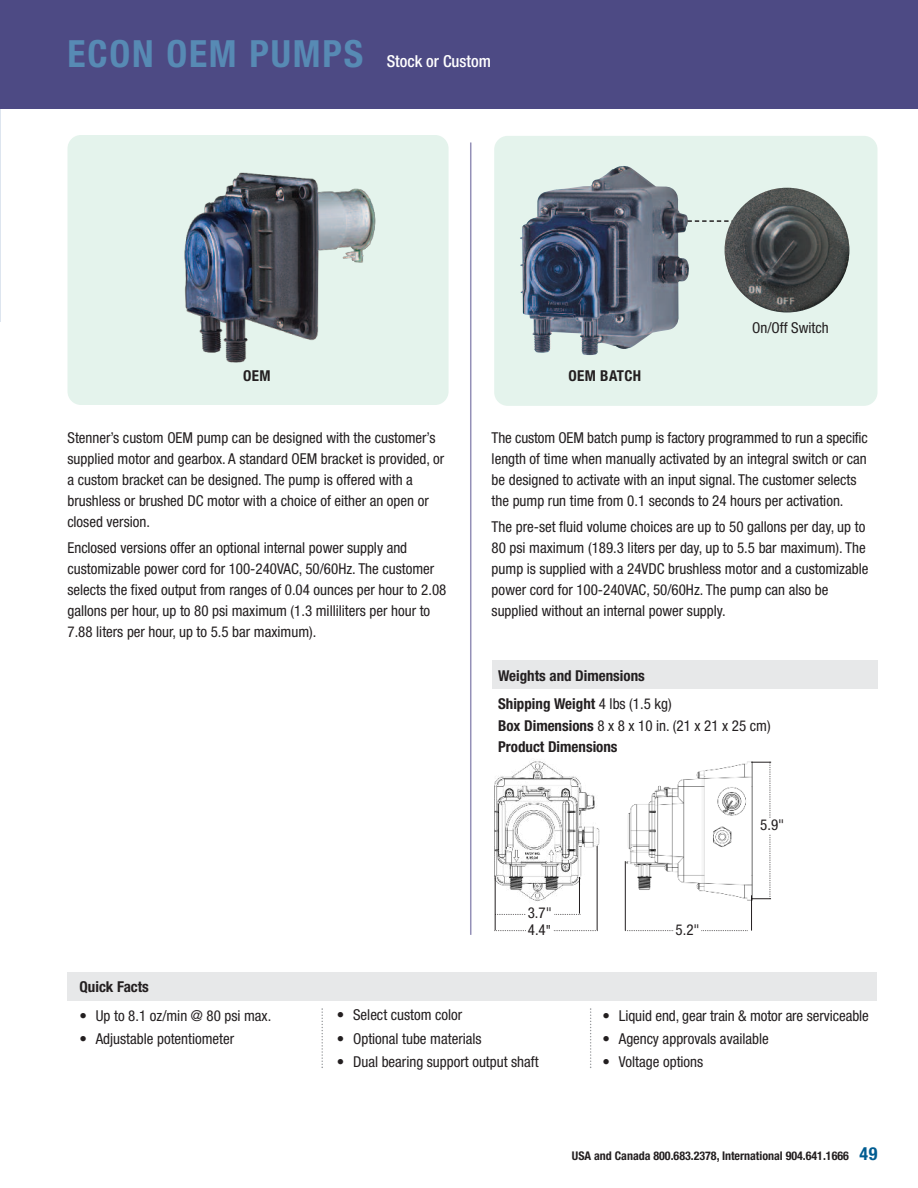
<style>
.page{position:relative;width:918px;height:1188px;background:#fff}
.page>*{position:absolute;margin:0;border:0;box-sizing:border-box;transform-origin:0 0}
.t1{font:700 condensed 37.5px "Helvetica Neue";letter-spacing:.05em;color:#578ab4}
.t2{font:500 condensed 16.5px "Helvetica Neue";color:#fff}
.t3{font:condensed 15px/21px "Helvetica Neue";color:#231f20}
.t4{font:700 condensed 15px/28.8px "Helvetica Neue";color:#231f20}
.t5{font:700 condensed 15px "Helvetica Neue";letter-spacing:.025em;color:#231f20}
.t6{font:700 condensed 12px "Helvetica Neue";color:#231f20}
.s1{font-weight:400}
.s2{font-family:"Franklin Gothic"}
.s3{font-size:18px;color:#005c91}
</style>
<div class="page">
<hr style="left:0;top:621px;width:1px;height:209px;background:#dde5ef">
<hr style="left:0;top:0;width:1px;height:321px;background:#dde5ef">
<div style="left:0;top:0;width:918px;height:108px;background:#4d4a84"></div>
<div style="left:68px;top:135px;width:381px;height:270px;background:#e4f3ec;border-radius:14px"></div>
<hr style="left:470px;top:142px;width:1px;height:793px;background:#9490b7">
<img style="left:184px;top:172px;width:192px;height:191px">
<div style="left:494px;top:136px;width:383px;height:270px;background:#e4f3ec;border-radius:14px"></div>
<img style="left:520px;top:166px;width:169px;height:189px">
<svg style="left:687px;top:220px;width:45px;height:2px"></svg>
<svg style="left:321px;top:1008px;width:2px;height:60px"></svg>
<svg style="left:590px;top:1008px;width:1px;height:60px"></svg>
<svg style="left:494px;top:930px;width:104px;height:1px"></svg>
<hr style="left:597px;top:846px;width:1px;height:84px;background:#231f20">
<svg style="left:627px;top:930px;width:121px;height:1px"></svg>
<div style="left:675px;top:923px;width:26px;height:16px;background:#fff"></div>
<hr style="left:625px;top:861px;width:1px;height:70px;background:#231f20">
<hr style="left:751px;top:895px;width:1px;height:36px;background:#231f20">
<svg style="left:497px;top:914px;width:84px;height:1px"></svg>
<div style="left:526px;top:906px;width:27px;height:16px;background:#fff"></div>
<div style="left:526px;top:923px;width:27px;height:16px;background:#fff"></div>
<hr style="left:495px;top:876px;width:1px;height:54px;background:#231f20">
<img style="left:725px;top:188px;width:124px;height:124px;border-radius:50%">
<div style="left:68px;top:972px;width:810px;height:28px;background:#e7e8e9"></div>
<div style="left:492px;top:661px;width:385px;height:28px;background:#e7e8e9"></div>
<img style="left:494px;top:760px;width:105px;height:154px">
<img style="left:624px;top:761px;width:148px;height:153px">
<h1 class="t1" style="left:67px;top:31px;width:297px">ECON OEM PUMPS</h1>
<p class="t2" style="left:387px;top:52px;width:106px">Stock or Custom</p>
<p class="t4" style="left:243px;top:361px;width:29px">OEM</p>
<p class="t5" style="left:569px;top:366px;width:74px">OEM BATCH</p>
<p class="t3" style="left:752px;top:318px;width:78px">On/Off Switch</p>
<p class="t3" style="left:68px;top:427px;width:378px">Stenner’s custom OEM pump can be designed with the customer’s supplied motor and gearbox. A standard OEM bracket is provided, or a custom bracket can be designed. The pump is offered with a brushless or brushed DC motor with a choice of either an open or closed version.</p>
<p class="t3" style="left:68px;top:537px;width:380px">Enclosed versions offer an optional internal power supply and customizable power cord for 100-240VAC, 50/60Hz. The customer selects the fixed output from ranges of 0.04 ounces per hour to 2.08 gallons per hour, up to 80 psi maximum (1.3 milliliters per hour to 7.88 liters per hour, up to 5.5 bar maximum).</p>
<p class="t3" style="left:492px;top:427px;width:378px">The custom OEM batch pump is factory programmed to run a specific length of time when manually activated by an integral switch or can be designed to activate with an input signal. The customer selects the pump run time from 0.1 seconds to 24 hours per activation.</p>
<p class="t3" style="left:492px;top:516px;width:378px">The pre-set fluid volume choices are up to 50 gallons per day, up to 80 psi maximum (189.3 liters per day, up to 5.5 bar maximum). The pump is supplied with a 24VDC brushless motor and a customizable power cord for 100-240VAC, 50/60Hz. The pump can also be supplied without an internal power supply.</p>
<p class="t4" style="left:498px;top:661px;width:175px">Weights and Dimensions<br>Shipping Weight <span class="s1">4 lbs (1.5 kg)</span></p>
<p class="t4" style="left:498px;top:715px;width:274px;line-height:21.3px">Box Dimensions <span class="s1">8 x 8 x 10 in. (21 x 21 x 25 cm)<br></span>Product Dimensions</p>
<p class="t3" style="left:528px;top:905px;width:26px;line-height:16.2px">3.7"<br>4.4<span class="s2">"</span></p>
<p class="t3" style="left:676px;top:919px;width:26px">5.2"</p>
<p class="t3" style="left:760px;top:814px;width:25px">5.9"</p>
<p class="t4" style="left:80px;top:972px;width:71px">Quick Facts</p>
<p class="t3" style="left:80px;top:1005px;width:193px">• Up to 8.1 oz/min @ 80 psi max.</p>
<p class="t3" style="left:80px;top:1028px;width:156px">• Adjustable potentiometer</p>
<p class="t3" style="left:337px;top:1005px;width:127px">• Select custom color</p>
<p class="t3" style="left:337px;top:1028px;width:146px">• Optional tube materials</p>
<p class="t3" style="left:337px;top:1051px;width:203px">• Dual bearing support output shaft</p>
<p class="t3" style="left:603px;top:1005px;width:268px">• Liquid end, gear train &amp; motor are serviceable</p>
<p class="t3" style="left:603px;top:1028px;width:168px">• Agency approvals available</p>
<p class="t3" style="left:603px;top:1051px;width:102px">• Voltage options</p>
<p class="t6" style="left:572px;top:1149px;width:307px">USA and Canada 800.683.2378, International 904.641.1666 <span class="s3">49</span></p>
</div>
